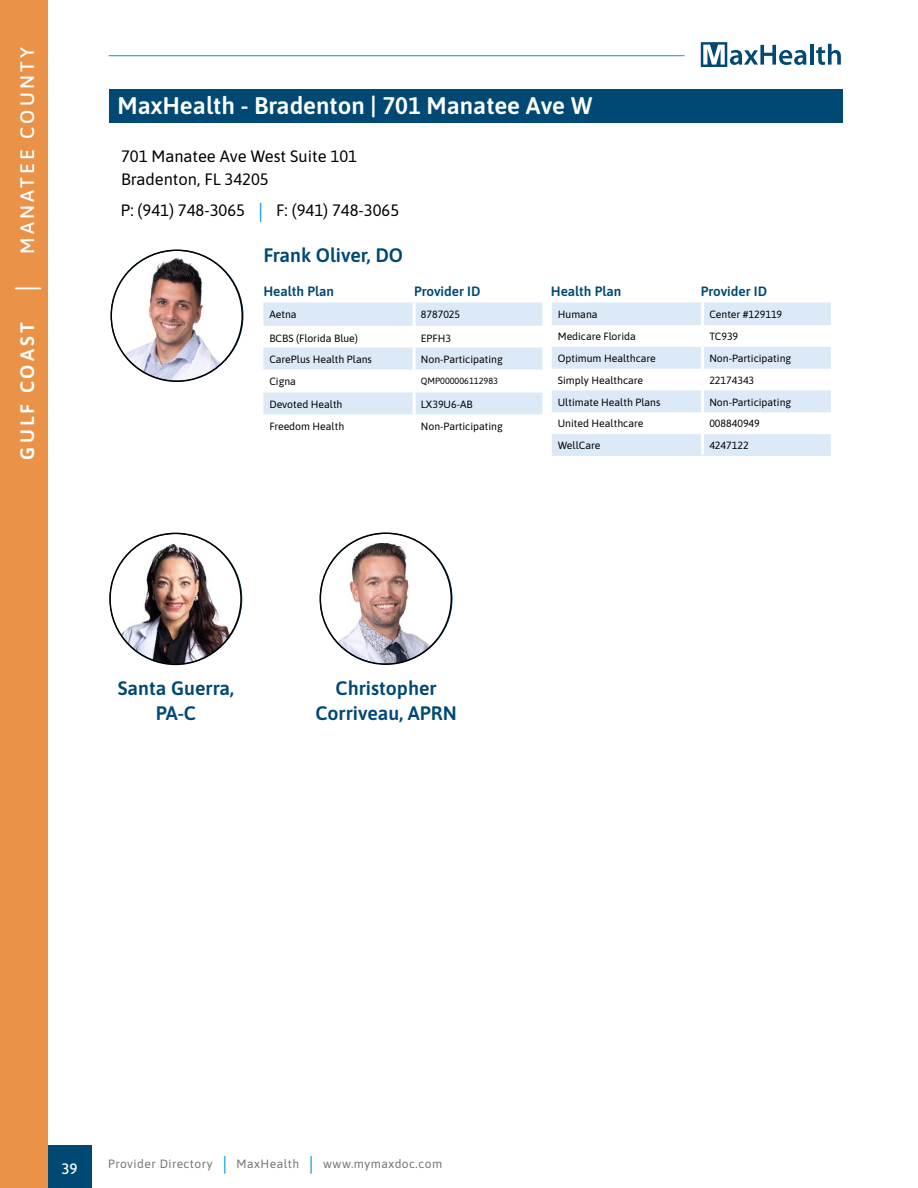
<style>
.page{position:relative;width:918px;height:1188px;background:#fff}
.page>*{position:absolute;margin:0;border:0;box-sizing:border-box;transform-origin:0 0}
.t1{font:600 24px "Asap";color:#fff}
.t2{font:600 19.5px/25.3px "Asap";color:#004974;text-align:center}
.t3{font:500 19.5px "Asap";letter-spacing:.16em;color:#fff}
.t4{font:16.5px/22.5px "Asap";color:#000}
.t5{font:500 15px "Asap";color:#fff}
.t6{font:600 13.5px "Asap";color:#004974}
.t7{font:12px "Asap";letter-spacing:.04em;color:#747576}
.t8{font:10.5px "Asap";color:#000}
.t9{font:9px "Asap";color:#000}
.s1{font-weight:600}
.s2{font-weight:400;font-size:28.5px}
.s3{font-size:21px;color:#009bd9}
.s4{font-size:19.5px;color:#009bd9}
</style>
<div class="page">
<div style="left:109px;top:89px;width:734px;height:33px;background:#004974"></div>
<div style="left:47px;top:1145px;width:45px;height:43px;background:#004974"></div>
<div style="left:0;top:0;width:48px;height:1188px;background:#eb9249"></div>
<hr style="left:109px;top:55px;width:576px;height:1px;background:#009bd9">
<hr style="left:810px;top:44px;width:4px;height:21px;background:#004974">
<svg style="left:816px;top:44px;width:25px;height:21px"></svg>
<svg style="left:701px;top:42px;width:105px;height:25px"></svg>
<img style="left:110px;top:534px;width:132px;height:130px">
<svg style="left:263px;top:303px;width:279px;height:111px"></svg>
<hr style="left:413px;top:303px;width:3px;height:23px;background:#fff">
<hr style="left:413px;top:326px;width:3px;height:22px;background:#fff">
<hr style="left:413px;top:348px;width:3px;height:22px;background:#fff">
<hr style="left:413px;top:370px;width:3px;height:23px;background:#fff">
<hr style="left:413px;top:393px;width:3px;height:21px;background:#fff">
<svg style="left:552px;top:303px;width:279px;height:151px"></svg>
<hr style="left:552px;top:324px;width:149px;height:1px;background:#dce9f7">
<hr style="left:704px;top:324px;width:127px;height:1px;background:#dce9f7">
<hr style="left:552px;top:367px;width:149px;height:2px;background:#dce9f7">
<hr style="left:704px;top:367px;width:127px;height:2px;background:#dce9f7">
<hr style="left:552px;top:411px;width:149px;height:1px;background:#dce9f7">
<hr style="left:704px;top:411px;width:127px;height:1px;background:#dce9f7">
<hr style="left:552px;top:454px;width:151px;height:2px;background:#dce9f7">
<hr style="left:703px;top:454px;width:128px;height:2px;background:#dce9f7">
<hr style="left:552px;top:345px;width:149px;height:2px;background:#fff">
<hr style="left:704px;top:345px;width:127px;height:2px;background:#fff">
<hr style="left:552px;top:389px;width:149px;height:2px;background:#fff">
<hr style="left:704px;top:389px;width:127px;height:2px;background:#fff">
<hr style="left:552px;top:433px;width:149px;height:1px;background:#fff">
<hr style="left:704px;top:433px;width:127px;height:1px;background:#fff">
<hr style="left:701px;top:303px;width:3px;height:21px;background:#fff">
<hr style="left:701px;top:324px;width:3px;height:22px;background:#fff">
<hr style="left:701px;top:346px;width:3px;height:22px;background:#fff">
<hr style="left:701px;top:368px;width:3px;height:22px;background:#fff">
<hr style="left:701px;top:390px;width:3px;height:22px;background:#fff">
<hr style="left:701px;top:412px;width:3px;height:21px;background:#fff">
<hr style="left:701px;top:433px;width:3px;height:21px;background:#fff">
<img style="left:113px;top:252px;width:130px;height:129px">
<img style="left:320px;top:535px;width:132px;height:129px">
<h2 class="t3" style="left:14px;top:460px;width:414px;rotate:-90deg"><span class="s1">GULF COAST</span> <span class="s2">|</span> MANATEE COUNTY</h2>
<h1 class="t1" style="left:117px;top:89px;width:477px">MaxHealth - Bradenton | 701 Manatee Ave W</h1>
<h3 class="t4" style="left:121px;top:144px;width:238px">701 Manatee Ave West Suite 101<br>Bradenton, FL 34205</h3>
<h3 class="t4" style="left:121px;top:198px;width:280px">P: (941) 748-3065 <span class="s3">|</span> F: (941) 748-3065</h3>
<h2 class="t2" style="left:263px;top:241px;width:141px">Frank Oliver, DO</h2>
<p class="t6" style="left:263px;top:281px;width:72px">Health Plan</p>
<p class="t6" style="left:414px;top:281px;width:68px">Provider ID</p>
<p class="t8" style="left:269px;top:307px;width:29px">Aetna</p>
<p class="t8" style="left:421px;top:307px;width:41px">8787025</p>
<p class="t8" style="left:269px;top:331px;width:90px">BCBS (Florida Blue)</p>
<p class="t8" style="left:421px;top:331px;width:32px">EPFH3</p>
<p class="t8" style="left:269px;top:352px;width:104px">CarePlus Health Plans</p>
<p class="t8" style="left:421px;top:352px;width:83px">Non-Participating</p>
<p class="t8" style="left:269px;top:374px;width:28px">Cigna</p>
<p class="t9" style="left:421px;top:375px;width:79px">QMP000006112983</p>
<p class="t8" style="left:269px;top:397px;width:75px">Devoted Health</p>
<p class="t8" style="left:421px;top:397px;width:53px">LX39U6-AB</p>
<p class="t8" style="left:269px;top:419px;width:76px">Freedom Health</p>
<p class="t8" style="left:421px;top:419px;width:83px">Non-Participating</p>
<p class="t6" style="left:551px;top:281px;width:72px">Health Plan</p>
<p class="t6" style="left:701px;top:281px;width:68px">Provider ID</p>
<p class="t8" style="left:558px;top:307px;width:41px">Humana</p>
<p class="t8" style="left:709px;top:307px;width:74px">Center #129119</p>
<p class="t8" style="left:558px;top:329px;width:80px">Medicare Florida</p>
<p class="t8" style="left:709px;top:329px;width:30px">TC939</p>
<p class="t8" style="left:558px;top:351px;width:100px">Optimum Healthcare</p>
<p class="t8" style="left:709px;top:351px;width:83px">Non-Participating</p>
<p class="t8" style="left:558px;top:373px;width:87px">Simply Healthcare</p>
<p class="t8" style="left:709px;top:373px;width:46px">22174343</p>
<p class="t8" style="left:558px;top:395px;width:104px">Ultimate Health Plans</p>
<p class="t8" style="left:709px;top:395px;width:83px">Non-Participating</p>
<p class="t8" style="left:558px;top:416px;width:87px">United Healthcare</p>
<p class="t8" style="left:709px;top:416px;width:52px">008840949</p>
<p class="t8" style="left:558px;top:438px;width:44px">WellCare</p>
<p class="t8" style="left:709px;top:438px;width:41px">4247122</p>
<h2 class="t2" style="left:118px;top:674px;width:118px">Santa Guerra,<br>PA-C</h2>
<h2 class="t2" style="left:315px;top:674px;width:143px">Christopher<br>Corriveau, APRN</h2>
<h3 class="t5" style="left:62px;top:1158px;width:18px">39</h3>
<p class="t7" style="left:108px;top:1155px;width:336px">Provider Directory <span class="s4">|</span> MaxHealth <span class="s4">|</span> www.mymaxdoc.com</p>
</div>
